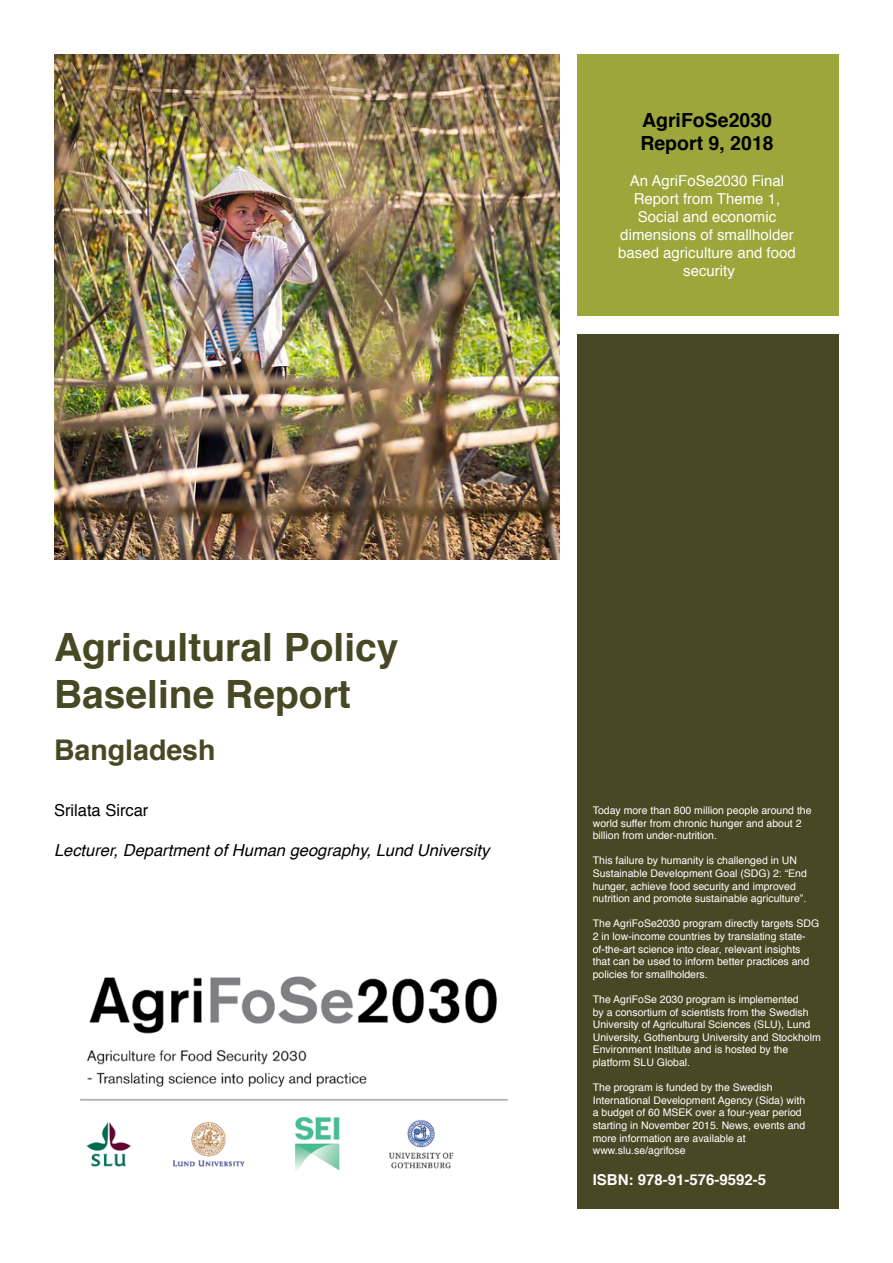
<style>
.page{position:relative;width:893px;height:1263px;background:#fff}
.page>*{position:absolute;margin:0;border:0;box-sizing:border-box;transform-origin:0 0}
.t1{font:700 39px/46.8px "Helvetica";color:#474824}
.t2{font:700 28.5px "Helvetica";color:#474824}
.t3{font:700 19.5px/23.4px "Helvetica";color:#000}
.t4{font:italic 16.5px "Helvetica";color:#000}
.t5{font:16.5px "Helvetica";color:#000}
.t6{font:15px/18px "Helvetica";color:#fff;text-align:center}
.t7{font:700 15px "Helvetica";color:#fff}
.t8{font:10.5px/12.6px "Helvetica";color:#fff}
</style>
<div class="page">
<img style="left:54px;top:54px;width:505px;height:505px">
<div style="left:577px;top:54px;width:262px;height:262px;background:#9ca63a"></div>
<div style="left:577px;top:334px;width:262px;height:875px;background:#474824"></div>
<img style="left:81px;top:976px;width:427px;height:195px">
<h3 class="t3" style="left:640px;top:108px;width:135px">AgriFoSe2030<br>Report 9, 2018</h3>
<h3 class="t6" style="left:618px;top:172px;width:179px">An AgriFoSe2030 Final<br>Report from Theme 1,<br>Social and economic dimensions of smallholder based agriculture and food security</h3>
<h1 class="t1" style="left:54px;top:625px;width:346px">Agricultural Policy<br>Baseline Report</h1>
<h2 class="t2" style="left:54px;top:727px;width:163px">Bangladesh</h2>
<h3 class="t5" style="left:54px;top:797px;width:96px">Srilata Sircar</h3>
<h3 class="t4" style="left:54px;top:837px;width:437px">Lecturer, Department of Human geography, Lund University</h3>
<p class="t8" style="left:593px;top:804px;width:220px">Today more than 800 million people around the world suffer from chronic hunger and about 2 billion from under-nutrition.</p>
<p class="t8" style="left:593px;top:855px;width:216px">This failure by humanity is challenged in UN Sustainable Development Goal (SDG) 2: “End hunger, achieve food security and improved nutrition and promote sustainable agriculture”.</p>
<p class="t8" style="left:593px;top:918px;width:228px">The AgriFoSe2030 program directly targets SDG 2 in low-income countries by translating state&shy;of-the-art science into clear, relevant insights that can be used to inform better practices and policies for smallholders.</p>
<p class="t8" style="left:593px;top:993px;width:229px">The AgriFoSe 2030 program is implemented<br>by a consortium of scientists from the Swedish University of Agricultural Sciences (SLU), Lund University, Gothenburg University and Stockholm Environment Institute and is hosted by the platform SLU Global.</p>
<p class="t8" style="left:593px;top:1081px;width:214px">The program is funded by the Swedish International Development Agency (Sida) with a budget of 60 MSEK over a four-year period starting in November 2015. News, events and more information are available at www.slu.se/agrifose</p>
<h3 class="t7" style="left:593px;top:1167px;width:175px">ISBN: 978-91-576-9592-5</h3>
</div>
